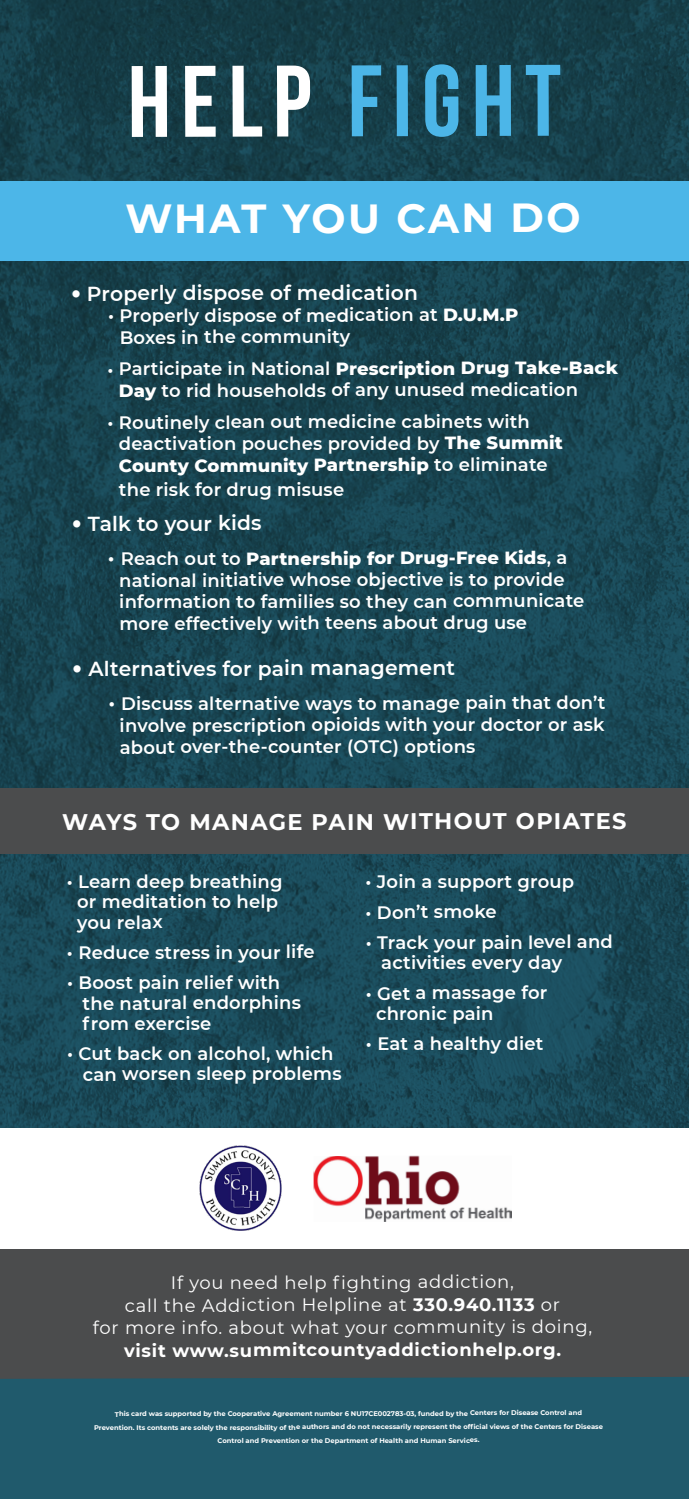
<style>
.page{position:relative;width:689px;height:1499px;background:#fff}
.page>*{position:absolute;margin:0;border:0;box-sizing:border-box;transform-origin:0 0}
.t1{font:700 101.25px "Bebas Neue";letter-spacing:.095em;color:#4cb6e8}
.t2{font:700 40.5px "Montserrat";letter-spacing:.05em;color:#fff}
.t3{font:700 22.5px "Montserrat";letter-spacing:.055em;color:#fff}
.t4{font:600 20.25px "Montserrat";letter-spacing:.005em;color:#fff}
.t5{font:600 18px/21.6px "Montserrat";letter-spacing:.005em;color:#fff}
.t6{font:18px/22.5px "Montserrat";letter-spacing:.035em;color:#fff;text-align:center}
.t7{font:700 18px "Montserrat";letter-spacing:.035em;color:#fff}
.t8{font:700 6.75px "Montserrat";letter-spacing:-.005em;color:#fff}
.s1{color:#fff}
.s2{font-family:"Avenir Next";font-weight:500}
.s3{font-weight:800}
.s4{font-family:"Avenir Next"}
.s5{font-size:20.25px}
.s6{font-weight:700}
</style>
<div class="page">
<div style="left:0;top:1249px;width:688px;height:127px;background:#4b4c4d"></div>
<div style="left:0;top:1376px;width:688px;height:122px;background:#205a6c"></div>
<img style="left:0;top:0;width:688px;height:1128px">
<div style="left:0;top:181px;width:688px;height:80px;background:#4cb6e8"></div>
<div style="left:0;top:788px;width:688px;height:66px;background:#4b4c4d"></div>
<img style="left:199px;top:1145px;width:83px;height:86px">
<img style="left:313px;top:1155px;width:199px;height:67px">
<p class="t1" style="left:128px;top:46px;width:435px"><span class="s1">HELP</span> FIGHT</p>
<p class="t2" style="left:125px;top:189px;width:457px">WHAT YOU CAN DO</p>
<p class="t4" style="left:71px;top:279px;width:348px"><span class="s2">•</span> Properly dispose of medication</p>
<p class="t5" style="left:120px;top:304px;width:400px;text-indent:-12px">• Properly dispose of medication at <span class="s3">D.U.M.P<br></span>Boxes in the community</p>
<p class="t5" style="left:119px;top:356px;width:500px;text-indent:-11px">• Participate in National <span class="s3">Prescription Drug Take-Back<br>Day</span> to rid households of any unused medication</p>
<p class="t5" style="left:119px;top:410px;width:445px;text-indent:-11px">• Routinely clean out medicine cabinets with deactivation pouches provided by <span class="s3">The Summit<br>County Community Partnership</span> to eliminate</p>
<p class="t5" style="left:119px;top:478px;width:227px">the risk for drug misuse</p>
<p class="t4" style="left:72px;top:509px;width:191px"><span class="s4">•</span> Talk to your kids</p>
<p class="t5" style="left:119px;top:546px;width:466px;text-indent:-11px"><span class="s5">•</span> Reach out to <span class="s3">Partnership for Drug-Free Kids</span>, a national initiative whose objective is to provide information to families so they can communicate more effectively with teens about drug use</p>
<p class="t4" style="left:72px;top:654px;width:384px"><span class="s4">•</span> Alternatives for pain management</p>
<p class="t5" style="left:120px;top:692px;width:487px;text-align:justify;text-indent:-11px"><span class="s5">•</span> Discuss alternative ways to manage pain that don’t involve prescription opioids with your doctor or ask about over-the-counter (OTC) options</p>
<p class="t3" style="left:62px;top:805px;width:565px">WAYS TO MANAGE PAIN WITHOUT OPIATES</p>
<p class="t5" style="left:77px;top:870px;width:207px;line-height:20.2px;text-indent:-10px">• Learn deep breathing or meditation to help you relax</p>
<p class="t5" style="left:67px;top:940px;width:249px">• Reduce stress in your life</p>
<p class="t5" style="left:83px;top:972px;width:220px;line-height:20.2px;text-indent:-16px">• Boost pain relief with the natural endorphins from exercise</p>
<p class="t5" style="left:83px;top:1042px;width:260px;line-height:20.2px;text-indent:-16px">• Cut back on alcohol, which can worsen sleep problems</p>
<p class="t5" style="left:365px;top:870px;width:210px">• Join a support group</p>
<p class="t5" style="left:365px;top:900px;width:133px">• Don’t smoke</p>
<p class="t5" style="left:381px;top:931px;width:233px;line-height:20.2px;text-indent:-16px">• Track your pain level and activities every day</p>
<p class="t5" style="left:376px;top:982px;width:173px;line-height:20.2px;text-indent:-10px">• Get a massage for chronic pain</p>
<p class="t5" style="left:366px;top:1032px;width:179px">• Eat a healthy diet</p>
<p class="t6" style="left:93px;top:1270px;width:501px">If you need help fighting addiction,<br>call the Addiction Helpline at <span class="s6">330.940.1133</span> or<br>for more info. about what your community is doing,</p>
<p class="t7" style="left:124px;top:1336px;width:439px">visit www.summitcountyaddictionhelp.org.</p>
<p class="t8" style="left:115px;top:1408px;width:468px">This card was supported by the Cooperative Agreement number 6 NU17CE002783-03, funded by the Centers for Disease Control and</p>
<p class="t8" style="left:94px;top:1422px;width:510px">Prevention. Its contents are solely the responsibility of the authors and do not necessarily represent the official views of the Centers for Disease</p>
<p class="t8" style="left:217px;top:1435px;width:263px">Control and Prevention or the Department of Health and Human Services.</p>
</div>
